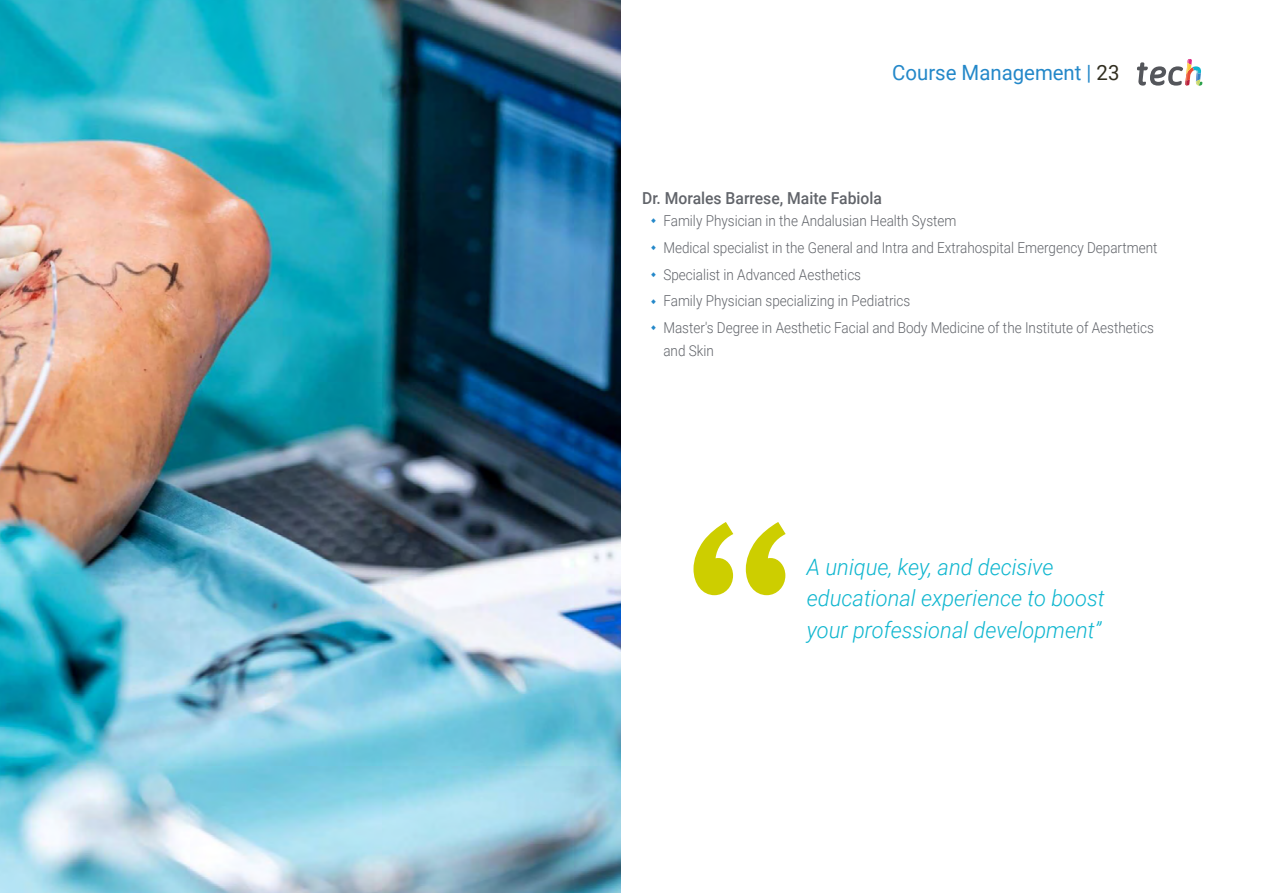
<style>
.page{position:relative;width:1263px;height:893px;background:#fff}
.page>*{position:absolute;margin:0;border:0;box-sizing:border-box;transform-origin:0 0}
.t1{font:italic 300 22.5px/31.5px "Roboto";color:#0fb6cf}
.t2{font:21px "Roboto";color:#2488c9}
.t3{font:500 16.5px "Roboto";color:#61646a;scale:.95 1}
.t4{font:300 15px/26.7px "Roboto";color:#61646a;scale:.9 1}
.s1{color:#312e20}
</style>
<div class="page">
<img style="left:0;top:0;width:621px;height:893px">
<svg style="left:1137px;top:59px;width:65px;height:27px"></svg>
<svg style="left:693px;top:522px;width:93px;height:73px"></svg>
<h2 class="t2" style="left:892px;top:57px;width:229px">Course Management | <span class="s1">23</span></h2>
<p class="t3" style="left:642px;top:186px;width:254px">Dr. Morales Barrese, Maite Fabiola</p>
<p class="t4" style="left:663px;top:207px;width:550px">Family Physician in the Andalusian Health System<br>Medical specialist in the General and Intra and Extrahospital Emergency Department Specialist in Advanced Aesthetics<br>Family Physician specializing in Pediatrics<br>Master's Degree in Aesthetic Facial and Body Medicine of the Institute of Aesthetics</p>
<p class="t4" style="left:663px;top:336px;width:58px">and Skin</p>
<h1 class="t1" style="left:807px;top:550px;width:299px">A unique, key, and decisive educational experience to boost your professional development”</h1>
</div>
